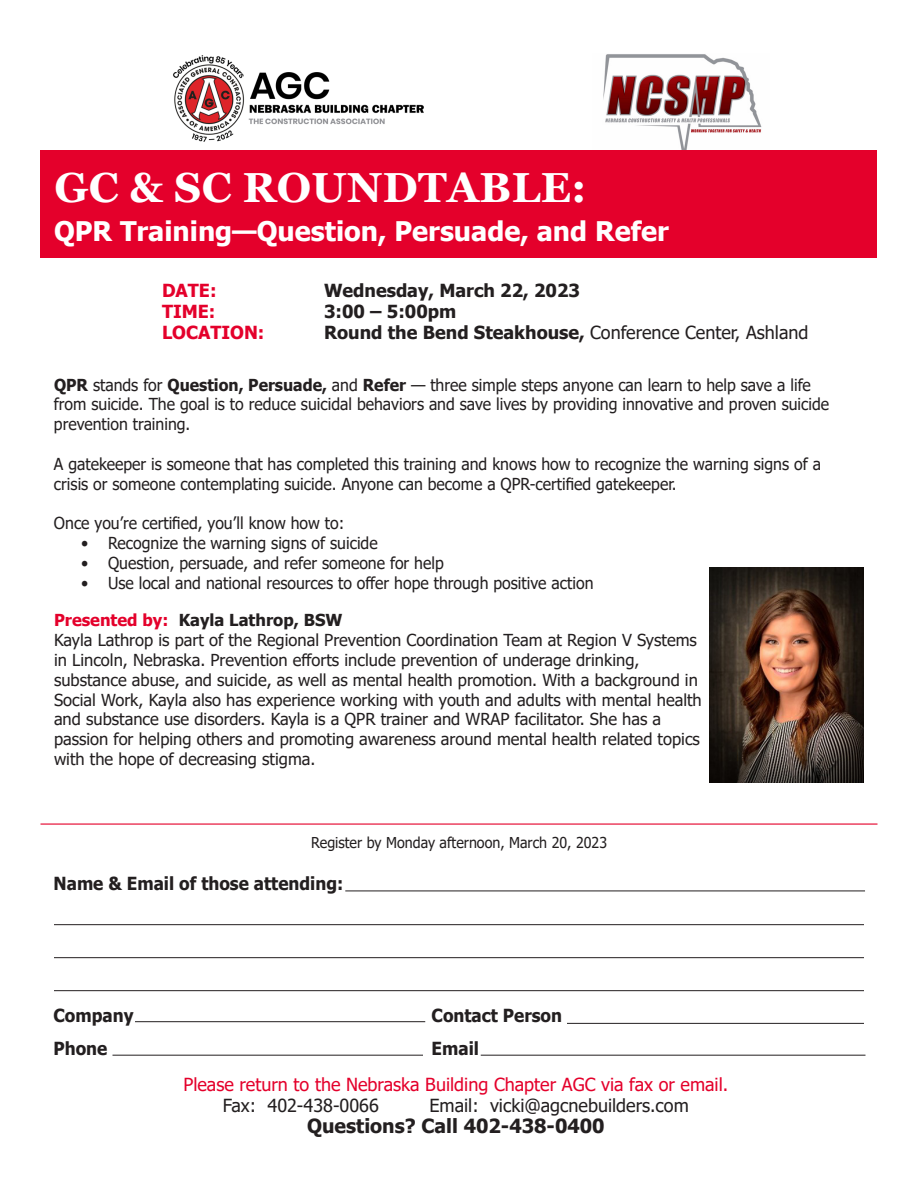
<style>
.page{position:relative;width:918px;height:1188px;background:#fff}
.page>*{position:absolute;margin:0;border:0;box-sizing:border-box;transform-origin:0 0}
.t1{font:700 42px "Georgia";letter-spacing:.01em;color:#fff}
.t2{font:700 27px "Tahoma";color:#fff}
.t3{font:700 19.5px "Tahoma";color:#231f20}
.t4{font:18px "Tahoma";color:#231f20}
.t5{font:700 18px "Tahoma";color:#231f20;scale:.95 1}
.t6{font:18px "Tahoma";color:#e4002b}
.t7{font:700 18px "Tahoma";color:#231f20}
.t8{font:700 18px "Tahoma";color:#e4002b}
.t9{font:16.5px/19.8px "Tahoma";color:#231f20;scale:.96 1}
.t10{font:16.5px/19.8px "Tahoma";color:#231f20}
.t11{font:700 16.5px "Tahoma";color:#231f20}
.t12{font:15px "Tahoma";color:#231f20;scale:.95 1}
.s1{font-weight:700}
.s2{color:#e4002b}
</style>
<div class="page">
<img style="left:603px;top:54px;width:159px;height:96px">
<img style="left:173px;top:55px;width:251px;height:87px">
<hr style="left:135px;top:1021px;width:290px;height:1px;background:#231f20">
<hr style="left:54px;top:924px;width:810px;height:1px;background:#231f20">
<hr style="left:54px;top:957px;width:810px;height:1px;background:#231f20">
<hr style="left:54px;top:990px;width:810px;height:1px;background:#231f20">
<hr style="left:112px;top:1055px;width:311px;height:1px;background:#231f20">
<hr style="left:481px;top:1055px;width:385px;height:1px;background:#231f20">
<div style="left:40px;top:150px;width:838px;height:108px;background:#e4002b"></div>
<hr style="left:345px;top:891px;width:520px;height:1px;background:#231f20">
<hr style="left:40px;top:824px;width:838px;height:1px;background:#e4002b">
<hr style="left:567px;top:1023px;width:297px;height:1px;background:#231f20">
<img style="left:710px;top:567px;width:154px;height:216px">
<p class="t1" style="left:54px;top:161px;width:534px">GC &amp; SC ROUNDTABLE:</p>
<p class="t2" style="left:54px;top:213px;width:616px">QPR Training—Question, Persuade, and Refer</p>
<p class="t8" style="left:162px;top:278px;width:56px">DATE:</p>
<p class="t7" style="left:324px;top:278px;width:258px">Wednesday, March 22, 2023</p>
<p class="t8" style="left:162px;top:299px;width:55px">TIME:</p>
<p class="t7" style="left:324px;top:299px;width:134px">3:00 – 5:00pm</p>
<p class="t8" style="left:162px;top:320px;width:104px">LOCATION:</p>
<p class="t4" style="left:324px;top:321px;width:486px"><span class="s1">Round the Bend Steakhouse,</span> Conference Center, Ashland</p>
<p class="t9" style="left:54px;top:376px;width:809px"><span class="s1">QPR</span> stands for <span class="s1">Question, Persuade,</span> and <span class="s1">Refer</span> — three simple steps anyone can learn to help save a life from suicide. The goal is to reduce suicidal behaviors and save lives by providing innovative and proven suicide prevention training.</p>
<p class="t9" style="left:54px;top:455px;width:800px">A gatekeeper is someone that has completed this training and knows how to recognize the warning signs of a crisis or someone contemplating suicide. Anyone can become a QPR-certified gatekeeper.</p>
<p class="t9" style="left:54px;top:514px;width:304px">Once you’re certified, you’ll know how to:</p>
<p class="t9" style="left:81px;top:534px;width:311px">• Recognize the warning signs of suicide</p>
<p class="t9" style="left:81px;top:554px;width:379px">• Question, persuade, and refer someone for help</p>
<p class="t9" style="left:81px;top:574px;width:535px">• Use local and national resources to offer hope through positive action</p>
<p class="t11" style="left:54px;top:609px;width:290px"><span class="s2">Presented by:</span> Kayla Lathrop, BSW</p>
<p class="t10" style="left:54px;top:631px;width:649px">Kayla Lathrop is part of the Regional Prevention Coordination Team at Region V Systems in Lincoln, Nebraska. Prevention efforts include prevention of underage drinking, substance abuse, and suicide, as well as mental health promotion. With a background in Social Work, Kayla also has experience working with youth and adults with mental health and substance use disorders. Kayla is a QPR trainer and WRAP facilitator. She has a passion for helping others and promoting awareness around mental health related topics with the hope of decreasing stigma.</p>
<p class="t12" style="left:311px;top:833px;width:313px">Register by Monday afternoon, March 20, 2023</p>
<p class="t5" style="left:54px;top:871px;width:306px">Name &amp; Email of those attending:</p>
<p class="t5" style="left:54px;top:1003px;width:86px">Company</p>
<p class="t5" style="left:432px;top:1003px;width:139px">Contact Person</p>
<p class="t5" style="left:54px;top:1036px;width:58px">Phone</p>
<p class="t5" style="left:432px;top:1036px;width:51px">Email</p>
<p class="t6" style="left:183px;top:1073px;width:546px">Please return to the Nebraska Building Chapter AGC via fax or email.</p>
<p class="t4" style="left:223px;top:1094px;width:157px">Fax: 402-438-0066</p>
<p class="t4" style="left:430px;top:1094px;width:261px">Email: vicki@agcnebuilders.com</p>
<p class="t3" style="left:307px;top:1113px;width:299px">Questions? Call 402-438-0400</p>
</div>
